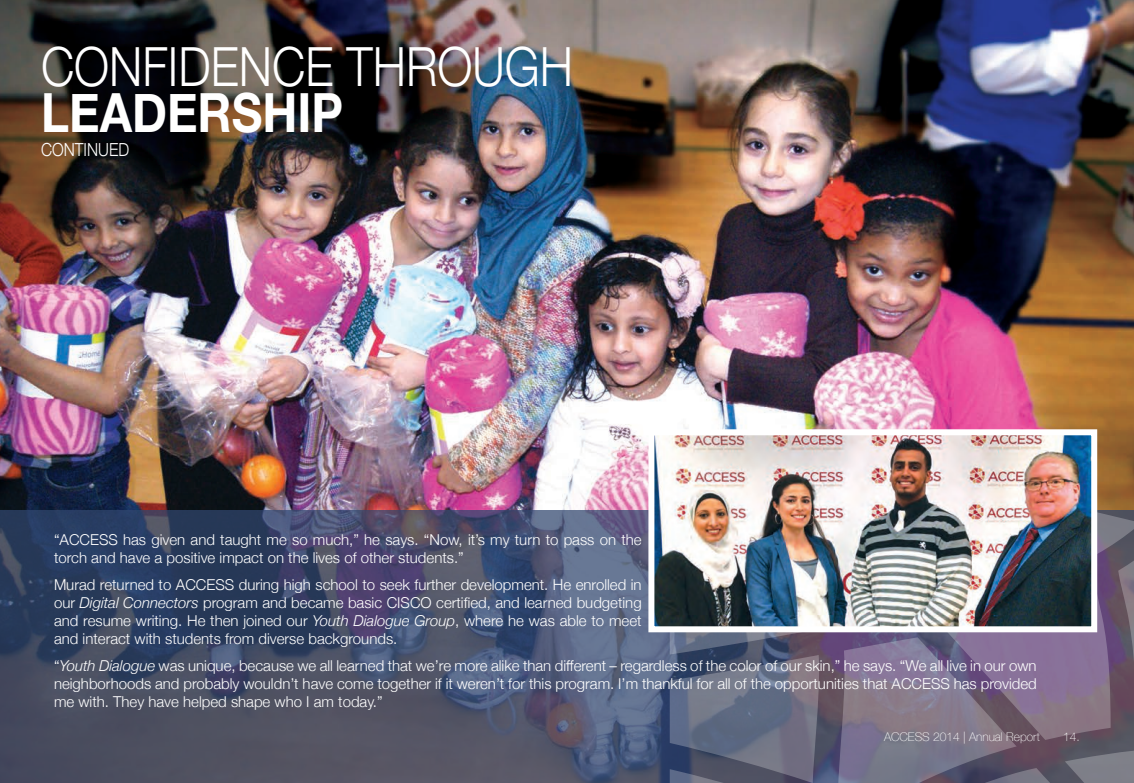
<style>
.page{position:relative;width:1134px;height:783px;background:#fff}
.page>*{position:absolute;margin:0;border:0;box-sizing:border-box;transform-origin:0 0}
.t1{font:300 54px "Helvetica Neue";color:#fff;scale:.87 1}
.t2{font:700 54px "Helvetica Neue";color:#fff;scale:.87 1}
.t3{font:300 18px "Helvetica Neue";color:#fff;scale:.87 1}
.stories_page_2{font:300 15px/18px "Helvetica Neue";color:#fff;text-align:justify}
.t4{font:100 12px "Helvetica Neue";color:#fff}
.s1{font-style:italic}
</style>
<div class="page">
<img style="left:0;top:0;width:1134px;height:510px">
<svg style="left:0;top:510px;width:670px;height:273px;background:#464f69"></svg>
<svg style="left:670px;top:440px;width:464px;height:343px;background:#71687c"></svg>
<svg style="left:670px;top:632px;width:227px;height:23px;background:#605c7a"></svg>
<img style="left:655px;top:436px;width:435px;height:189px">
<div style="left:648px;top:429px;width:449px;height:203px;border:6px solid #fff"></div>
<p class="t1" style="left:41px;top:23px;width:613px">CONFIDENCE THROUGH</p>
<p class="t2" style="left:41px;top:71px;width:348px">LEADERSHIP</p>
<p class="t3" style="left:41px;top:135px;width:103px">CONTINUED</p>
<p class="stories_page_2" style="left:54px;top:530px;width:589px">“ACCESS has given and taught me so much,” he says. “Now, it’s my turn to pass on the torch and have a positive impact on the lives of other students.”</p>
<p class="stories_page_2" style="left:54px;top:575px;width:589px">Murad returned to ACCESS during high school to seek further development. He enrolled in our <span class="s1">Digital Connectors</span> program and became basic CISCO certified, and learned budgeting and resume writing. He then joined our <span class="s1">Youth Dialogue Group</span>, where he was able to meet and interact with students from diverse backgrounds.</p>
<p class="stories_page_2" style="left:54px;top:656px;width:984px">“<span class="s1">Youth Dialogue</span> was unique, because we all learned that we’re more alike than different – regardless of the color of our skin,” he says. “We all live in our own neighborhoods and probably wouldn’t have come together if it weren’t for this program. I’m thankful for all of the opportunities that ACCESS has provided me with. They have helped shape who I am today.”</p>
<p class="t4" style="left:884px;top:727px;width:157px">ACCESS 2014 | Annual Report</p>
<p class="t4" style="left:1063px;top:727px;width:18px">14.</p>
</div>
